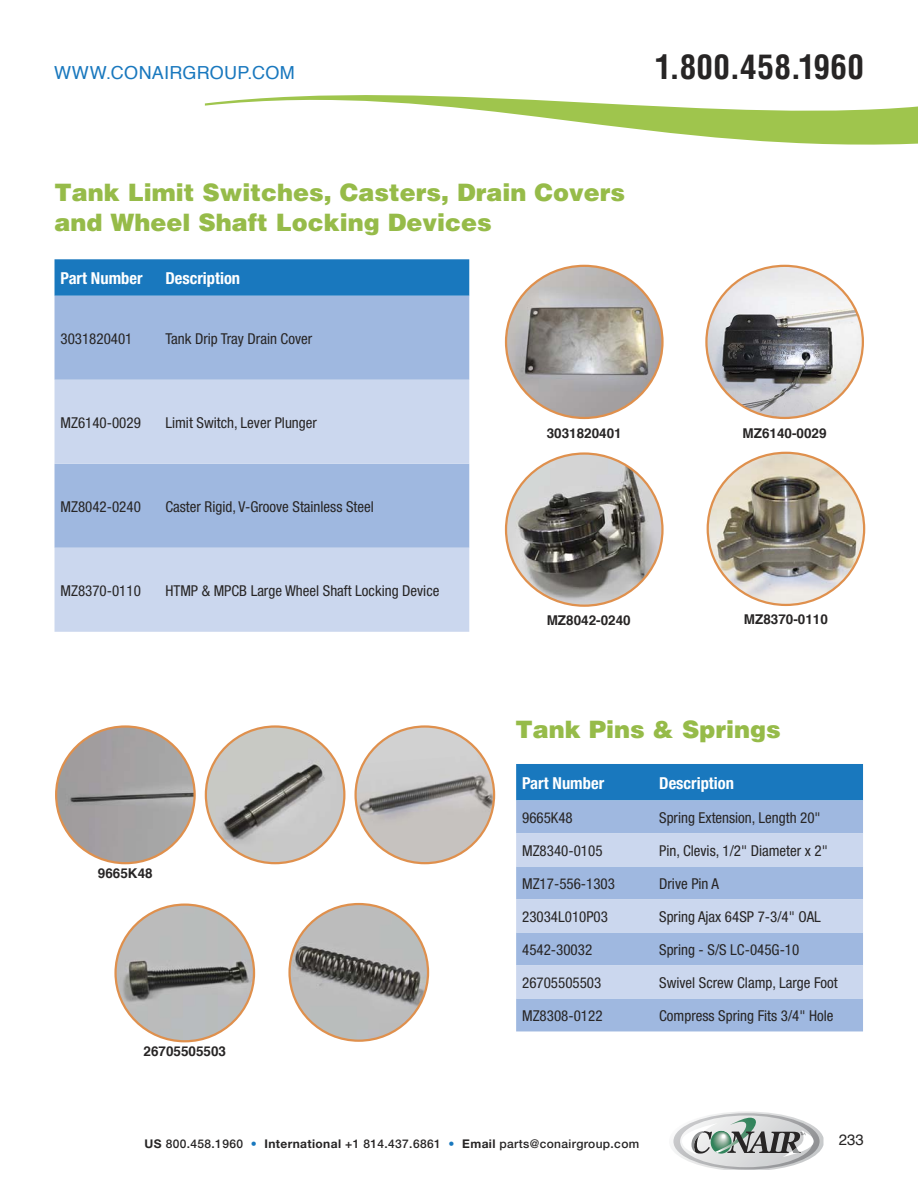
<style>
.page{position:relative;width:918px;height:1188px;background:#fff}
.page>*{position:absolute;margin:0;border:0;box-sizing:border-box;transform-origin:0 0}
.t1{font:700 condensed 33px "Helvetica";letter-spacing:.015em;color:#272525}
.t2{font:900 24px/30px "Helvetica";color:#96bb49}
.t3{font:18px "Helvetica";letter-spacing:.015em;color:#1978be}
.t4{font:700 condensed 16.5px "Helvetica Neue";color:#fff}
.t5{font:condensed 15px "Helvetica Neue";color:#272525}
.t6{font:15px "Helvetica";color:#272525}
.t7{font:700 13.5px "Helvetica";color:#272525}
.t8{font:500 12px "Helvetica Neue";letter-spacing:.03em;color:#272525}
.s1{font-weight:700}
.s2{color:#1978be}
</style>
<div class="page">
<svg style="left:205px;top:95px;width:713px;height:50px"></svg>
<svg style="left:673px;top:1112px;width:151px;height:58px"></svg>
<img style="left:706px;top:266px;width:157px;height:152px;border-radius:50%">
<img style="left:506px;top:454px;width:156px;height:152px;border-radius:50%">
<img style="left:708px;top:453px;width:156px;height:152px;border-radius:50%">
<img style="left:506px;top:266px;width:156px;height:152px;border-radius:50%">
<img style="left:290px;top:904px;width:138px;height:137px;border-radius:50%">
<img style="left:206px;top:727px;width:138px;height:136px;border-radius:50%">
<img style="left:356px;top:727px;width:138px;height:136px;border-radius:50%">
<img style="left:56px;top:727px;width:139px;height:136px;border-radius:50%">
<img style="left:116px;top:905px;width:138px;height:136px;border-radius:50%">
<div style="left:55px;top:259px;width:414px;height:37px;background:#1978be"></div>
<div style="left:55px;top:296px;width:414px;height:84px;background:#9fb8e0"></div>
<svg style="left:55px;top:380px;width:414px;height:252px;background:#bccce9"></svg>
<div style="left:516px;top:764px;width:347px;height:36px;background:#1978be"></div>
<div style="left:516px;top:800px;width:347px;height:231px;background:#9fb8e0"></div>
<svg style="left:516px;top:833px;width:347px;height:165px;background:#bacbe8"></svg>
<p class="t3" style="left:54px;top:66px;width:242px">WWW.CONAIRGROUP.COM</p>
<h1 class="t1" style="left:655px;top:55px;width:211px">1.800.458.1960</h1>
<h2 class="t2" style="left:55px;top:180px;width:572px">Tank Limit Switches, Casters, Drain Covers and Wheel Shaft Locking Devices</h2>
<p class="t4" style="left:61px;top:272px;width:84px">Part Number</p>
<p class="t4" style="left:165px;top:272px;width:76px">Description</p>
<p class="t5" style="left:61px;top:333px;width:73px">3031820401</p>
<p class="t5" style="left:165px;top:333px;width:148px">Tank Drip Tray Drain Cover</p>
<p class="t5" style="left:61px;top:417px;width:82px">MZ6140-0029</p>
<p class="t5" style="left:165px;top:417px;width:153px">Limit Switch, Lever Plunger</p>
<p class="t5" style="left:61px;top:501px;width:82px">MZ8042-0240</p>
<p class="t5" style="left:165px;top:501px;width:210px">Caster Rigid, V-Groove Stainless Steel</p>
<p class="t5" style="left:61px;top:585px;width:82px">MZ8370-0110</p>
<p class="t5" style="left:165px;top:585px;width:276px">HTMP &amp; MPCB Large Wheel Shaft Locking Device</p>
<p class="t7" style="left:98px;top:868px;width:56px">9665K48</p>
<p class="t7" style="left:144px;top:1046px;width:84px">26705505503</p>
<p class="t7" style="left:547px;top:428px;width:77px">3031820401</p>
<p class="t7" style="left:743px;top:428px;width:86px">MZ6140-0029</p>
<p class="t7" style="left:547px;top:614px;width:86px">MZ8042-0240</p>
<p class="t7" style="left:744px;top:614px;width:86px">MZ8370-0110</p>
<h2 class="t2" style="left:516px;top:716px;width:267px">Tank Pins &amp; Springs</h2>
<p class="t4" style="left:522px;top:777px;width:84px">Part Number</p>
<p class="t4" style="left:659px;top:777px;width:76px">Description</p>
<p class="t5" style="left:522px;top:812px;width:52px">9665K48</p>
<p class="t5" style="left:659px;top:812px;width:163px">Spring Extension, Length 20"</p>
<p class="t5" style="left:522px;top:845px;width:82px">MZ8340-0105</p>
<p class="t5" style="left:659px;top:845px;width:170px">Pin, Clevis, 1/2" Diameter x 2"</p>
<p class="t5" style="left:522px;top:878px;width:94px">MZ17-556-1303</p>
<p class="t5" style="left:659px;top:878px;width:61px">Drive Pin A</p>
<p class="t5" style="left:522px;top:911px;width:87px">23034L010P03</p>
<p class="t5" style="left:659px;top:911px;width:163px">Spring Ajax 64SP 7-3/4" OAL</p>
<p class="t5" style="left:522px;top:944px;width:72px">4542-30032</p>
<p class="t5" style="left:659px;top:944px;width:142px">Spring - S/S LC-045G-10</p>
<p class="t5" style="left:522px;top:977px;width:81px">26705505503</p>
<p class="t5" style="left:659px;top:977px;width:180px">Swivel Screw Clamp, Large Foot</p>
<p class="t5" style="left:522px;top:1010px;width:82px">MZ8308-0122</p>
<p class="t5" style="left:659px;top:1010px;width:176px">Compress Spring Fits 3/4" Hole</p>
<p class="t8" style="left:145px;top:1140px;width:496px"><span class="s1">US</span> 800.458.1960 <span class="s2">•</span> <span class="s1">International</span> +1 814.437.6861 <span class="s2">•</span> <span class="s1">Email</span> parts@conairgroup.com</p>
<p class="t6" style="left:839px;top:1134px;width:27px">233</p>
</div>
